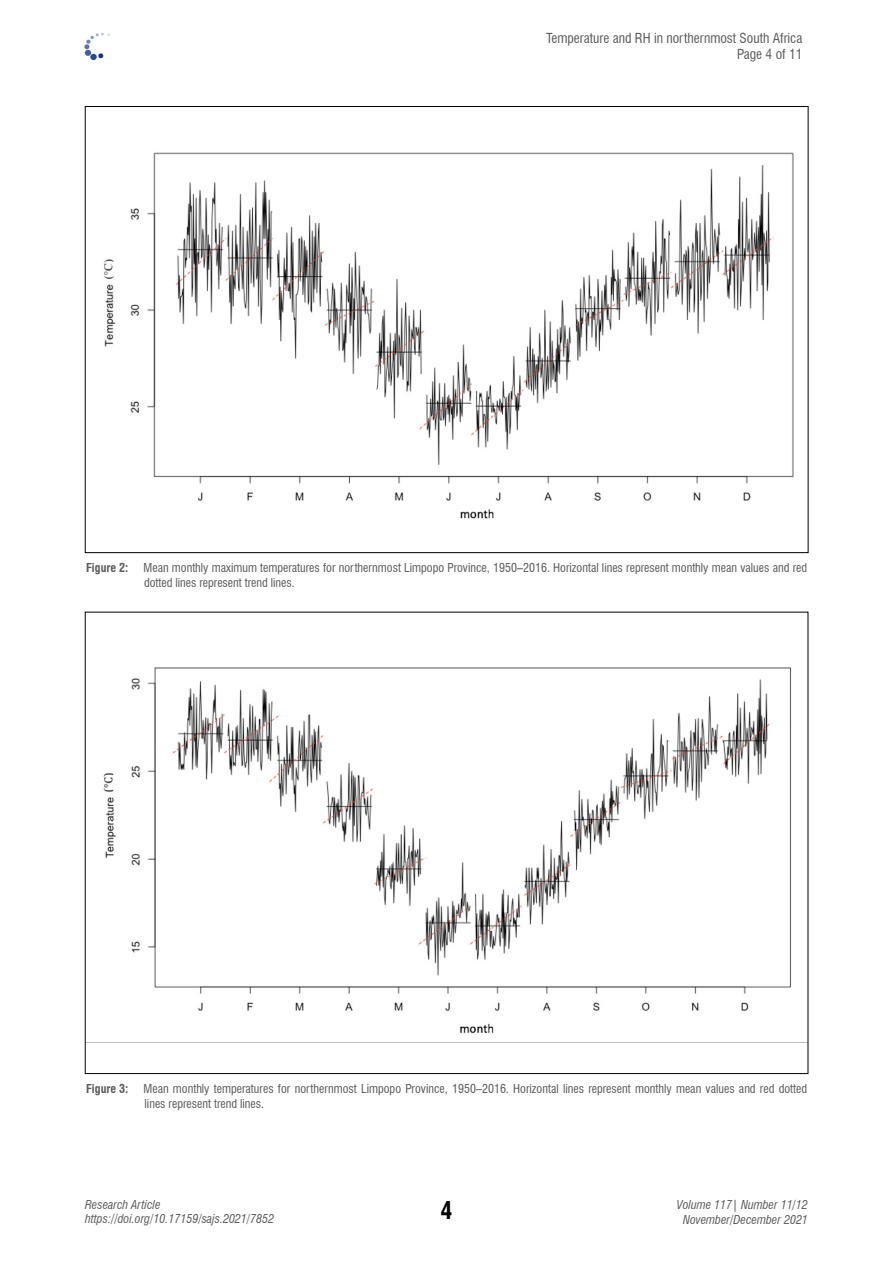
<style>
.page{position:relative;width:893px;height:1263px;background:#fff}
.page>*{position:absolute;margin:0;border:0;box-sizing:border-box;transform-origin:0 0}
.t1{font:700 condensed 24px "Swiss 721 BT";color:#000}
.HEADER_top{font:condensed 13.5px "Swiss 721 BT";color:#58595b}
.FIG_caption{font:condensed 12px/15px "Swiss 721 BT";color:#58595b}
.t2{font:italic condensed 12px/14.4px "Swiss 721 BT";color:#58595b;text-align:center}
.FIG_caption-2{font:700 condensed 12px "Swiss 721 BT";color:#58595b}
</style>
<div class="page">
<img style="left:84px;top:32px;width:26px;height:29px">
<img style="left:103px;top:152px;width:691px;height:367px">
<img style="left:103px;top:667px;width:689px;height:367px">
<p class="HEADER_top" style="left:546px;top:30px;width:258px">Temperature and RH in northernmost South Africa</p>
<p class="HEADER_top" style="left:737px;top:46px;width:67px">Page 4 of 11</p>
<p class="FIG_caption-2" style="left:86px;top:560px;width:44px">Figure 2:</p>
<p class="FIG_caption" style="left:144px;top:560px;width:665px">Mean monthly maximum temperatures for northernmost Limpopo Province, 1950–2016. Horizontal lines represent monthly mean values and red dotted lines represent trend lines.</p>
<p class="FIG_caption-2" style="left:86px;top:1081px;width:44px">Figure 3:</p>
<p class="FIG_caption" style="left:144px;top:1081px;width:665px">Mean monthly temperatures for northernmost Limpopo Province, 1950–2016. Horizontal lines represent monthly mean values and red dotted lines represent trend lines.</p>
<p class="t2" style="left:85px;top:1197px;width:191px;text-align:left">Research Article https://doi.org/10.17159/sajs.2021/7852</p>
<h1 class="t1" style="left:440px;top:1195px;width:13px">4</h1>
<p class="t2" style="left:677px;top:1198px;width:133px">Volume 117| Number 11/12<br>November/December 2021</p>
</div>
